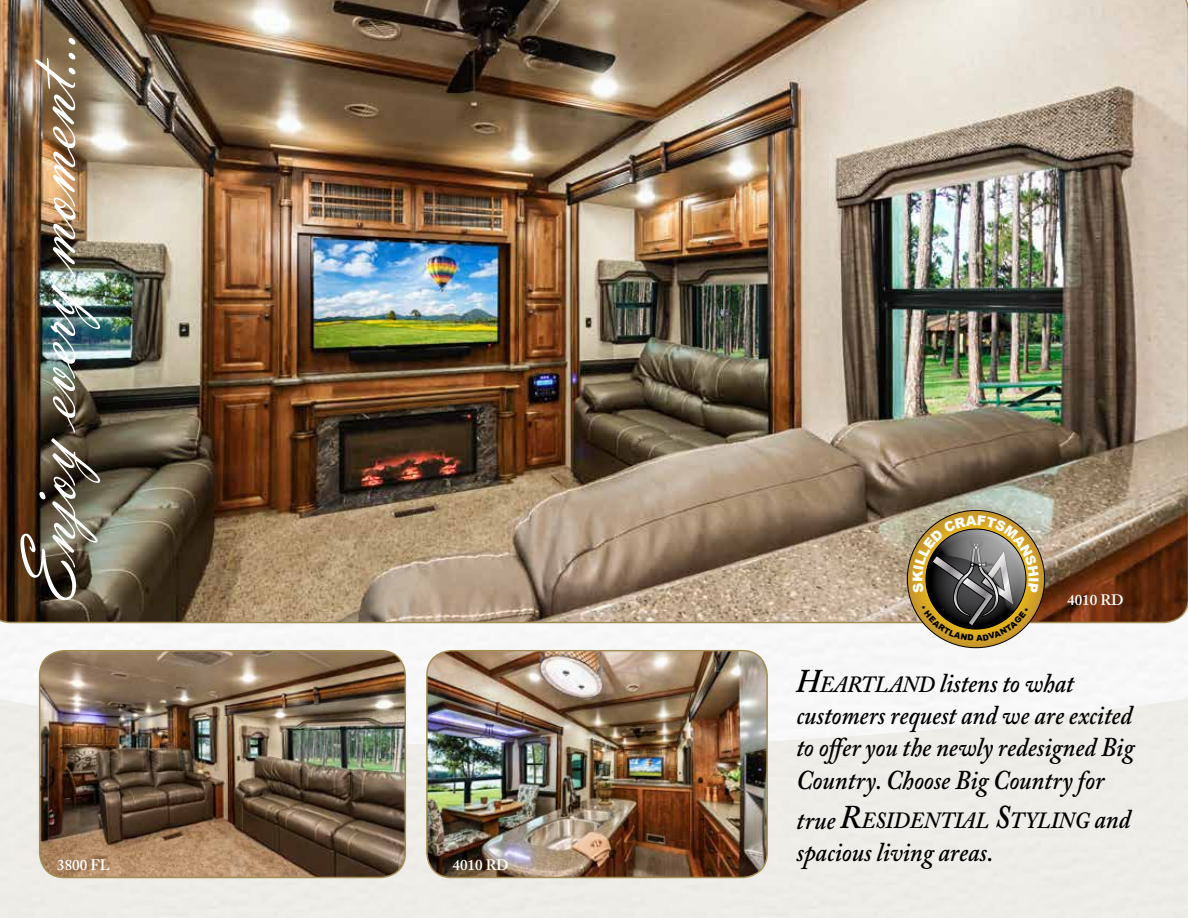
<style>
.page{position:relative;width:1188px;height:918px;background:#fff}
.page>*{position:absolute;margin:0;border:0;box-sizing:border-box;transform-origin:0 0}
.t1{font:80.4px "Vladimir Script";color:#fff}
.t2{font:italic 600 27px/32.4px "Adobe Caslon Pro";color:#000;scale:.9 1}
.t3{font:italic 600 23.1px "Adobe Caslon Pro";color:#000;scale:.9 1}
.t4{font:600 15px "Adobe Caslon Pro";color:#fff}
.s1{font-size:33px}
.s2{font-size:23.1px}
.s3{font-size:27px}
</style>
<div class="page">
<svg style="left:0;top:631px;width:1188px;height:287px"></svg>
<img style="left:0;top:0;width:1188px;height:623px">
<img style="left:427px;top:651px;width:340px;height:227px">
<div style="left:426px;top:650px;width:342px;height:228px;border:2px solid #a28e55;border-radius:25px"></div>
<img style="left:40px;top:651px;width:365px;height:227px">
<div style="left:39px;top:650px;width:367px;height:228px;border:2px solid #a28e55;border-radius:25px"></div>
<svg style="left:907px;top:510px;width:138px;height:138px;background:#9a885a"></svg>
<h1 class="t1" style="left:3px;top:605px;width:577px;rotate:-90deg">Enjoy every moment...</h1>
<p class="t4" style="left:57px;top:856px;width:54px">3800 FL</p>
<p class="t4" style="left:453px;top:856px;width:58px">4010 RD</p>
<p class="t4" style="left:1067px;top:591px;width:58px">4010 RD</p>
<p class="t2" style="left:796px;top:666px;width:377px"><span class="s1">H</span><span class="s2">EARTLAND</span> listens to what customers request and we are excited to offer you the newly redesigned Big<br>Country. Choose Big Country for</p>
<p class="t3" style="left:797px;top:807px;width:373px"><span class="s3">true</span> <span class="s1">R</span>ESIDENTIAL <span class="s1">S</span>TYLING <span class="s3">and</span></p>
<p class="t2" style="left:796px;top:835px;width:220px">spacious living areas.</p>
</div>
